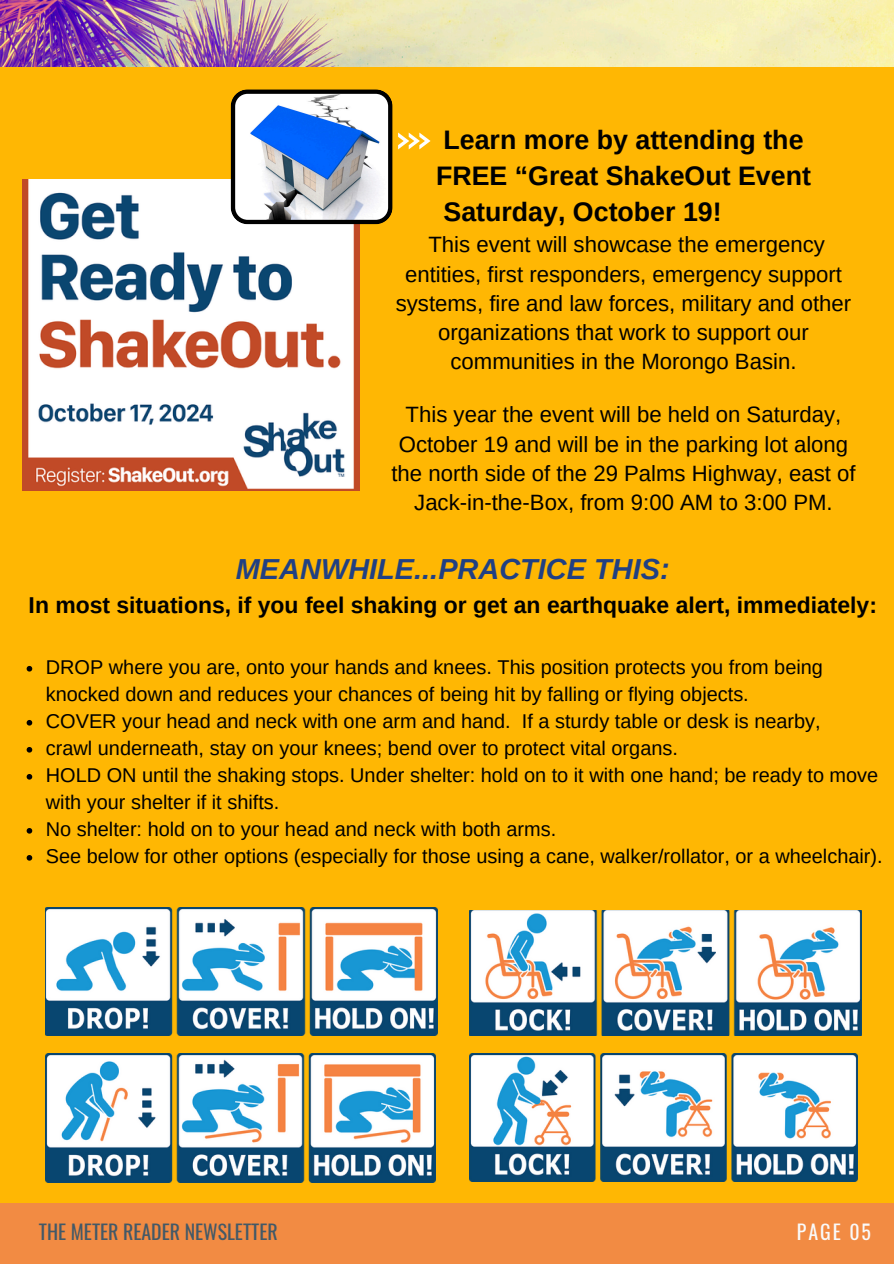
<style>
.page{position:relative;width:894px;height:1264px;background:#fff}
.page>*{position:absolute;margin:0;border:0;box-sizing:border-box;transform-origin:0 0}
.t1{font:italic 700 28.95px "Arimo";color:#214083}
.t2{font:700 26.7px/36px "Arimo";color:#000}
.t3{font:700 22.95px "Arimo";color:#000}
.t4{font:22.2px/29.2px "Arimo";color:#000;text-align:center}
.t5{font:19.95px/27px "Arimo";color:#000}
.t6{font:19.8px "Oswald";color:#435967}
.t7{font:19.8px "Oswald";letter-spacing:.1em;color:#fafafa}
</style>
<div class="page">
<div style="left:0;top:0;width:893px;height:1263px;background:#ffb703"></div>
<img style="left:0;top:0;width:893px;height:67px">
<svg style="left:398px;top:132px;width:32px;height:17px"></svg>
<div style="left:0;top:1202px;width:893px;height:61px;background:#f28b43"></div>
<img style="left:45px;top:907px;width:392px;height:128px">
<img style="left:23px;top:179px;width:336px;height:311px">
<img style="left:469px;top:910px;width:392px;height:125px">
<img style="left:45px;top:1053px;width:391px;height:129px">
<img style="left:469px;top:1053px;width:388px;height:128px">
<svg style="left:230px;top:89px;width:162px;height:135px;background:#9aadc9"></svg>
<svg style="left:27px;top:666px;width:5px;height:5px"></svg>
<svg style="left:27px;top:720px;width:5px;height:5px"></svg>
<svg style="left:27px;top:747px;width:5px;height:5px"></svg>
<svg style="left:27px;top:774px;width:5px;height:5px"></svg>
<svg style="left:27px;top:828px;width:5px;height:5px"></svg>
<svg style="left:27px;top:855px;width:5px;height:5px"></svg>
<h3 class="t2" style="left:436px;top:122px;width:376px">Learn more by attending the<br>FREE “Great ShakeOut Event<br>Saturday, October 19!</h3>
<h3 class="t4" style="left:395px;top:230px;width:457px">This event will showcase the emergency entities, first responders, emergency support systems, fire and law forces, military and other organizations that work to support our communities in the Morongo Basin.</h3>
<h2 class="t4" style="left:391px;top:400px;width:465px">This year the event will be held on Saturday, October 19 and will be in the parking lot along the north side of the 29 Palms Highway, east of Jack-in-the-Box, from 9:00 AM to 3:00 PM.</h2>
<p class="t1" style="left:236px;top:553px;width:435px">MEANWHILE...PRACTICE THIS:</p>
<p class="t3" style="left:29px;top:592px;width:849px">In most situations, if you feel shaking or get an earthquake alert, immediately:</p>
<h1 class="t5" style="left:46px;top:653px;width:778px">DROP where you are, onto your hands and knees. This position protects you from being knocked down and reduces your chances of being hit by falling or flying objects.</h1>
<p class="t5" style="left:46px;top:707px;width:776px">COVER your head and neck with one arm and hand. If a sturdy table or desk is nearby,</p>
<p class="t5" style="left:46px;top:734px;width:633px">crawl underneath, stay on your knees; bend over to protect vital organs.</p>
<p class="t5" style="left:46px;top:761px;width:833px">HOLD ON until the shaking stops. Under shelter: hold on to it with one hand; be ready to move with your shelter if it shifts.</p>
<p class="t5" style="left:46px;top:815px;width:511px">No shelter: hold on to your head and neck with both arms.</p>
<p class="t5" style="left:46px;top:842px;width:838px">See below for other options (especially for those using a cane, walker/rollator, or a wheelchair).</p>
<p class="t6" style="left:39px;top:1216px;width:240px">THE METER READER NEWSLETTER</p>
<h3 class="t7" style="left:796px;top:1216px;width:76px">PAGE 05</h3>
</div>
